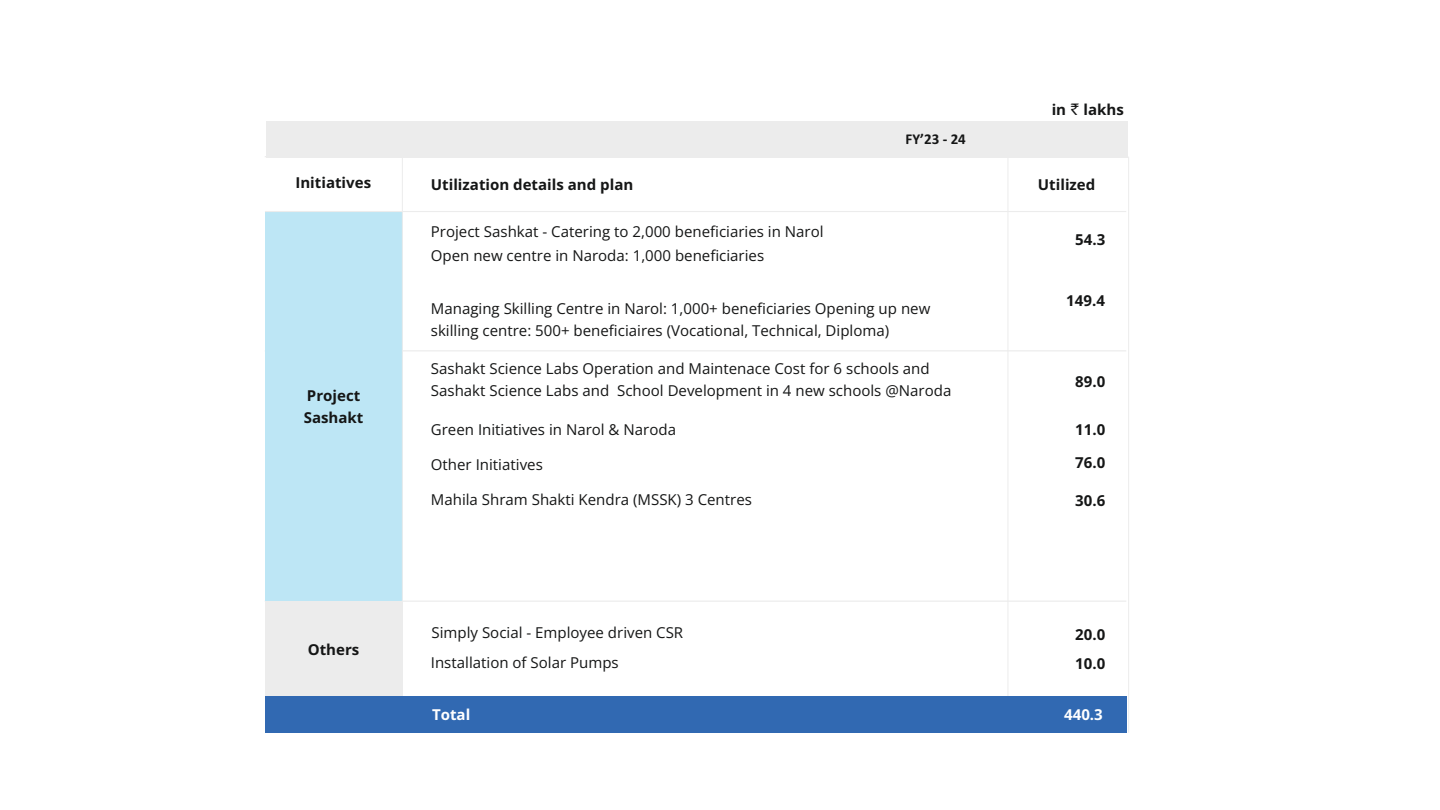
<style>
.page{position:relative;width:1440px;height:810px;background:#fff}
.page>*{position:absolute;margin:0;border:0;box-sizing:border-box;transform-origin:0 0}
.t1{font:15px/21.8px "Open Sans";color:#151616}
.t2{font:700 15px/21.8px "Open Sans";color:#151616}
.t3{font:700 15px "Open Sans";color:#fff}
.t4{font:700 15px "Calibri";color:#151616}
</style>
<div class="page">
<hr style="left:265px;top:351px;width:861px;height:1px;background:#ececec">
<hr style="left:265px;top:601px;width:861px;height:1px;background:#ececec">
<hr style="left:265px;top:156px;width:846px;height:1px;background:#ececec">
<div style="left:265px;top:212px;width:137px;height:389px;background:#bde6f5"></div>
<hr style="left:1008px;top:157px;width:1px;height:576px;background:#ececec">
<hr style="left:1128px;top:157px;width:1px;height:576px;background:#ececec">
<hr style="left:402px;top:157px;width:1px;height:576px;background:#ececec">
<hr style="left:265px;top:211px;width:861px;height:1px;background:#ececec">
<div style="left:266px;top:121px;width:861px;height:36px;background:#ececec"></div>
<div style="left:265px;top:601px;width:137px;height:96px;background:#ececec"></div>
<div style="left:265px;top:696px;width:861px;height:37px;background:#3169b2"></div>
<p class="t2" style="left:295px;top:171px;width:77px">Initiatives</p>
<p class="t2" style="left:431px;top:173px;width:204px">Utilization details and plan</p>
<p class="t1" style="left:431px;top:220px;width:394px">Project Sashkat - Catering to 2,000 beneficiaries in Narol</p>
<p class="t4" style="left:906px;top:133px;width:62px">FY’23 - 24</p>
<p class="t2" style="left:304px;top:384px;width:61px">Project<br>Sashakt</p>
<p class="t2" style="left:308px;top:638px;width:53px">Others</p>
<p class="t1" style="left:431px;top:244px;width:335px">Open new centre in Naroda: 1,000 beneficiaries</p>
<p class="t1" style="left:431px;top:297px;width:501px">Managing Skilling Centre in Narol: 1,000+ beneficiaries Opening up new skilling centre: 500+ beneficiaires (Vocational, Technical, Diploma)</p>
<p class="t1" style="left:431px;top:358px;width:522px">Sashakt Science Labs Operation and Maintenace Cost for 6 schools and<br>Sashakt Science Labs and School Development in 4 new schools @Naroda</p>
<p class="t1" style="left:431px;top:418px;width:247px">Green Initiatives in Narol &amp; Naroda</p>
<p class="t1" style="left:431px;top:453px;width:113px">Other Initiatives</p>
<p class="t1" style="left:431px;top:488px;width:323px">Mahila Shram Shakti Kendra (MSSK) 3 Centres</p>
<p class="t1" style="left:431px;top:618px;width:254px;line-height:29.5px">Simply Social - Employee driven CSR<br>Installation of Solar Pumps</p>
<p class="t2" style="left:1052px;top:98px;width:74px">in lakhs</p>
<p class="t2" style="left:1038px;top:173px;width:59px">Utilized</p>
<p class="t2" style="left:1075px;top:229px;width:32px">54.3</p>
<p class="t2" style="left:1066px;top:290px;width:40px">149.4</p>
<p class="t2" style="left:1075px;top:370px;width:32px">89.0</p>
<p class="t2" style="left:1075px;top:418px;width:32px">11.0</p>
<p class="t2" style="left:1075px;top:452px;width:32px">76.0</p>
<p class="t2" style="left:1075px;top:489px;width:32px">30.6</p>
<p class="t2" style="left:1075px;top:619px;width:32px;line-height:29.5px">20.0<br>10.0</p>
<p class="t3" style="left:432px;top:704px;width:40px">Total</p>
<p class="t3" style="left:1064px;top:704px;width:40px">440.3</p>
</div>
